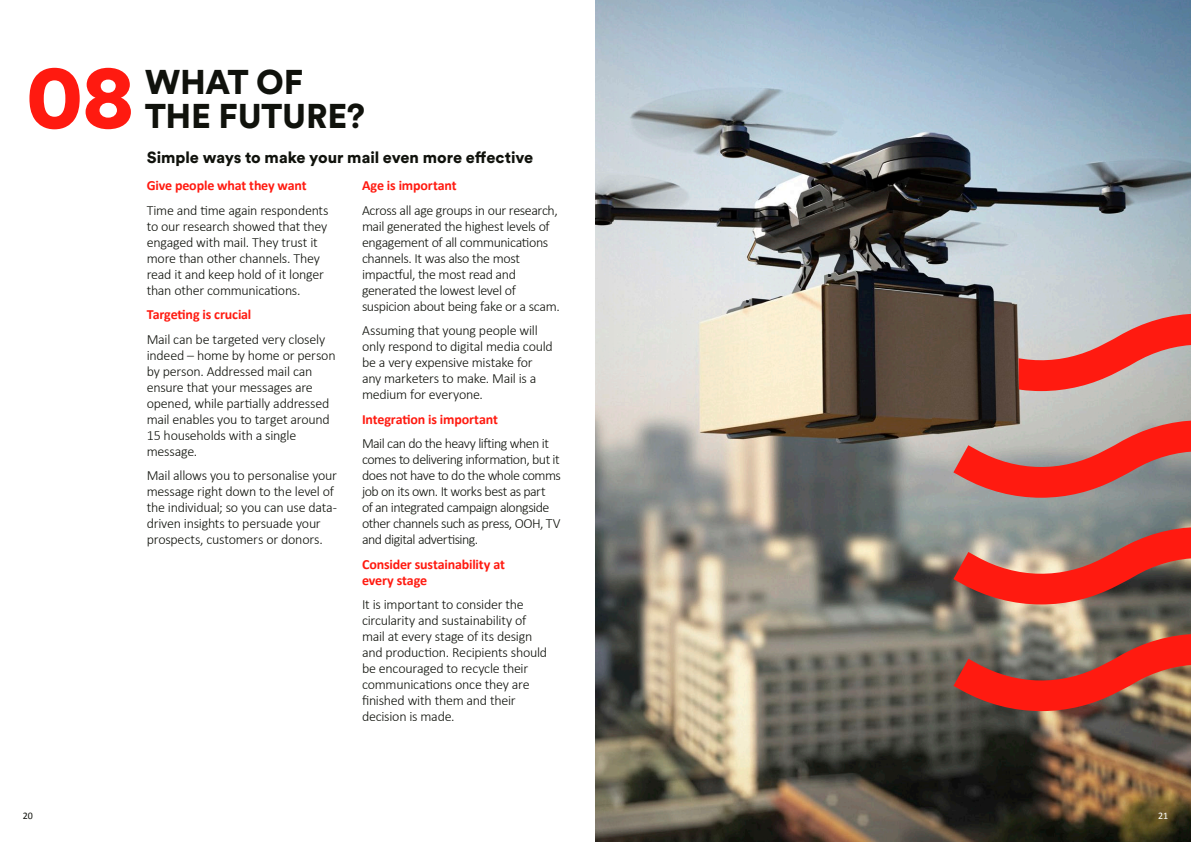
<style>
.page{position:relative;width:1191px;height:842px;background:#fff}
.page>*{position:absolute;margin:0;border:0;box-sizing:border-box;transform-origin:0 0}
.t1{font:900 90.5px "Circular XX";color:#ff1a10}
.t2{font:900 34px "Circular XX";letter-spacing:-.01em;color:#10120c}
.t3{font:900 16px "Circular XX";letter-spacing:-.005em;color:#10120c}
.t4{font:300 14px/16px "Calibri";letter-spacing:-.02em;color:#10120c}
.t5{font:300 14px/16px "Calibri";letter-spacing:-.04em;color:#10120c}
.t6{font:700 14px/16px "Calibri";letter-spacing:-.01em;color:#ff1a10}
.t7{font:10px "Calibri";color:#10120c}
.t8{font:10px "Calibri";color:#fff}
</style>
<div class="page">
<img style="left:758px;top:0;width:433px;height:842px">
<svg style="left:953px;top:413px;width:238px;height:85px"></svg>
<svg style="left:1019px;top:314px;width:172px;height:77px"></svg>
<svg style="left:953px;top:626px;width:238px;height:85px"></svg>
<svg style="left:953px;top:519px;width:238px;height:85px"></svg>
<img style="left:929px;top:303px;width:90px;height:129px">
<img style="left:595px;top:0;width:163px;height:842px">
<h1 class="t1" style="left:26px;top:33px;width:111px">08</h1>
<h2 class="t2" style="left:145px;top:58px;width:160px">WHAT OF</h2>
<h2 class="t2" style="left:145px;top:92px;width:222px">THE FUTURE?</h2>
<p class="t3" style="left:147px;top:146px;width:388px">Simple ways to make your mail even more effective</p>
<p class="t6" style="left:147px;top:177px;width:161px">Give people what they want</p>
<p class="t4" style="left:147px;top:202px;width:183px">Time and time again respondents to our research showed that they engaged with mail. They trust it more than other channels. They read it and keep hold of it longer than other communications.</p>
<p class="t6" style="left:147px;top:306px;width:106px">Targeting is crucial</p>
<p class="t4" style="left:147px;top:331px;width:190px">Mail can be targeted very closely indeed – home by home or person by person. Addressed mail can ensure that your messages are opened, while partially addressed mail enables you to target around<br>15 households with a single message.</p>
<p class="t4" style="left:147px;top:468px;width:192px">Mail allows you to personalise your message right down to the level of the individual; so you can use data&shy;driven insights to persuade your prospects, customers or donors.</p>
<p class="t6" style="left:362px;top:177px;width:96px">Age is important</p>
<p class="t4" style="left:362px;top:202px;width:199px">Across all age groups in our research, mail generated the highest levels of engagement of all communications channels. It was also the most impactful, the most read and generated the lowest level of suspicion about being fake or a scam.</p>
<p class="t4" style="left:362px;top:323px;width:192px">Assuming that young people will only respond to digital media could be a very expensive mistake for any marketers to make. Mail is a medium for everyone.</p>
<p class="t6" style="left:362px;top:411px;width:137px">Integration is important</p>
<p class="t5" style="left:362px;top:436px;width:200px">Mail can do the heavy lifting when it comes to delivering information, but it does not have to do the whole comms job on its own. It works best as part<br>of an integrated campaign alongside other channels such as press, OOH, TV and digital advertising.</p>
<p class="t6" style="left:362px;top:556px;width:144px">Consider sustainability at every stage</p>
<p class="t4" style="left:362px;top:597px;width:187px">It is important to consider the circularity and sustainability of mail at every stage of its design and production. Recipients should be encouraged to recycle their communications once they are finished with them and their decision is made.</p>
<p class="t7" style="left:23px;top:809px;width:12px">20</p>
<p class="t8" style="left:1158px;top:809px;width:12px">21</p>
</div>
